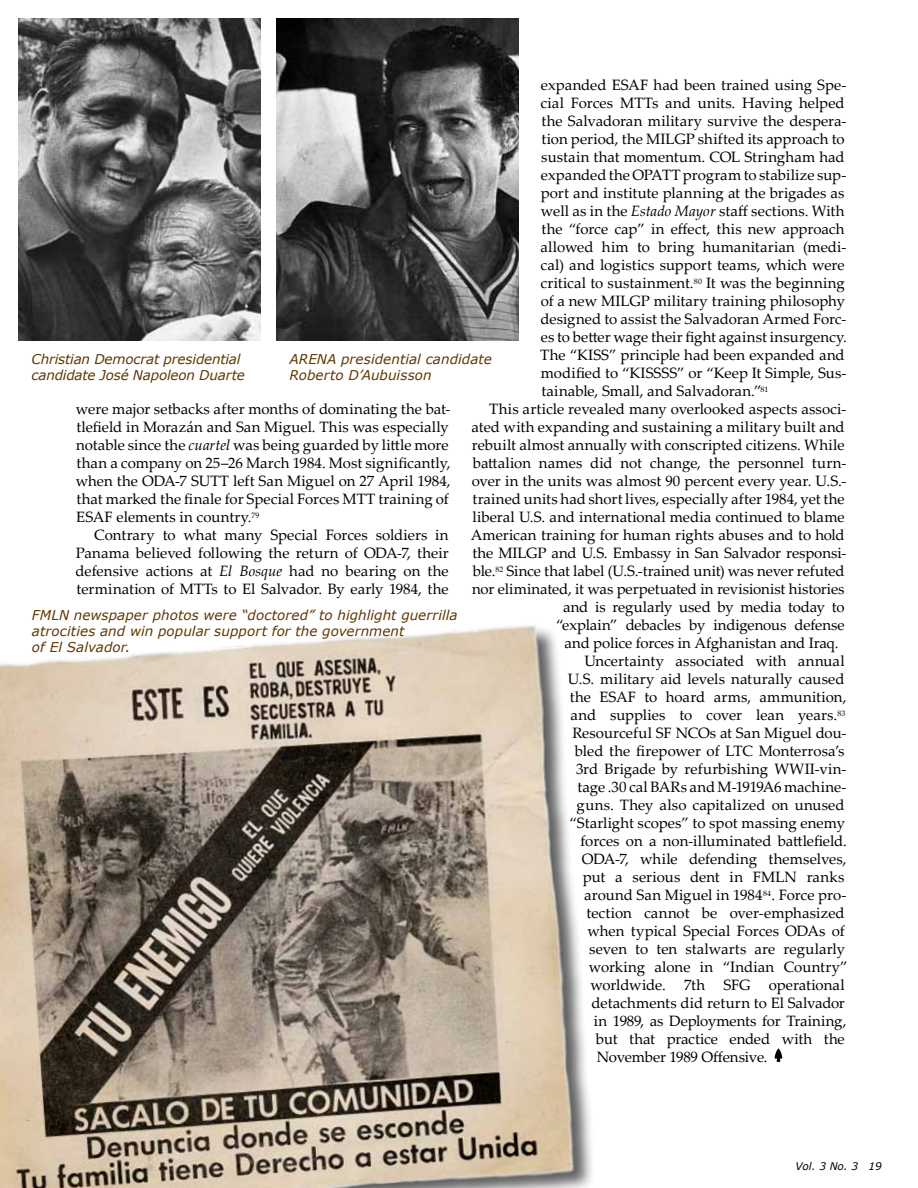
<style>
.page{position:relative;width:918px;height:1188px;background:#fff}
.page>*{position:absolute;margin:0;border:0;box-sizing:border-box;transform-origin:0 0}
.t1{font:15px/18px "Palatino Linotype";color:#000}
.t2{font:italic 13.5px/16.2px "Verdana";letter-spacing:.005em;color:#603700}
.t3{font:italic 13.5px/16.2px "Verdana";letter-spacing:-.015em;color:#603700}
.t4{font:italic 10.5px "Verdana";color:#000}
.s1{font-style:italic}
</style>
<div class="page">
<img style="left:0;top:625px;width:587px;height:563px">
<img style="left:0;top:1027px;width:1px;height:161px">
<img style="left:18px;top:18px;width:243px;height:323px">
<img style="left:276px;top:18px;width:243px;height:322px">
<svg style="left:775px;top:1048px;width:7px;height:14px"></svg>
<p class="t1" style="left:541px;top:75px;width:307px">expanded ESAF had been trained using Spe-</p>
<p class="t1" style="left:541px;top:93px;width:306px">cial Forces MTTs and units. Having helped</p>
<p class="t1" style="left:541px;top:111px;width:307px">the Salvadoran military survive the despera-</p>
<p class="t1" style="left:541px;top:129px;width:305px">tion period, the MILGP shifted its approach to</p>
<p class="t1" style="left:541px;top:147px;width:305px">sustain that momentum. COL Stringham had</p>
<p class="t1" style="left:541px;top:165px;width:307px">expanded the OPATT program to stabilize sup-</p>
<p class="t1" style="left:541px;top:183px;width:305px">port and institute planning at the brigades as</p>
<p class="t1" style="left:541px;top:201px;width:305px">well as in the <span class="s1">Estado Mayor</span> staff sections. With</p>
<p class="t1" style="left:541px;top:219px;width:305px">the “force cap” in effect, this new approach</p>
<p class="t1" style="left:541px;top:237px;width:308px">allowed him to bring humanitarian (medi-</p>
<p class="t1" style="left:541px;top:255px;width:306px">cal) and logistics support teams, which were</p>
<p class="t1" style="left:541px;top:273px;width:306px">critical to sustainment.<sup>80</sup> It was the beginning</p>
<p class="t1" style="left:541px;top:291px;width:306px">of a new MILGP military training philosophy</p>
<p class="t1" style="left:541px;top:309px;width:308px">designed to assist the Salvadoran Armed Forc-</p>
<p class="t1" style="left:541px;top:327px;width:308px">es to better wage their fight against insurgency.</p>
<p class="t1" style="left:540px;top:345px;width:306px">The “KISS” principle had been expanded and</p>
<p class="t1" style="left:541px;top:363px;width:307px">modified to “KISSSS” or “Keep It Simple, Sus-</p>
<p class="t1" style="left:541px;top:381px;width:228px">tainable, Small, and Salvadoran.”<sup>81</sup></p>
<p class="t1" style="left:489px;top:399px;width:359px">This article revealed many overlooked aspects associ-</p>
<p class="t1" style="left:472px;top:417px;width:375px">ated with expanding and sustaining a military built and</p>
<p class="t1" style="left:472px;top:435px;width:374px">rebuilt almost annually with conscripted citizens. While</p>
<p class="t1" style="left:473px;top:453px;width:375px">battalion names did not change, the personnel turn-</p>
<p class="t1" style="left:472px;top:471px;width:376px">over in the units was almost 90 percent every year. U.S.-</p>
<p class="t1" style="left:472px;top:489px;width:374px">trained units had short lives, especially after 1984, yet the</p>
<p class="t1" style="left:472px;top:507px;width:374px">liberal U.S. and international media continued to blame</p>
<p class="t1" style="left:471px;top:525px;width:376px">American training for human rights abuses and to hold</p>
<p class="t1" style="left:472px;top:543px;width:376px">the MILGP and U.S. Embassy in San Salvador responsi-</p>
<p class="t1" style="left:473px;top:561px;width:373px">ble.<sup>82</sup> Since that label (U.S.-trained unit) was never refuted</p>
<p class="t1" style="left:472px;top:579px;width:374px">nor eliminated, it was perpetuated in revisionist histories</p>
<p class="t1" style="left:563px;top:597px;width:283px">and is regularly used by media today to</p>
<p class="t1" style="left:556px;top:615px;width:290px">“explain” debacles by indigenous defense</p>
<p class="t1" style="left:565px;top:633px;width:275px">and police forces in Afghanistan and Iraq.</p>
<p class="t1" style="left:584px;top:651px;width:262px">Uncertainty associated with annual</p>
<p class="t1" style="left:568px;top:669px;width:278px">U.S. military aid levels naturally caused</p>
<p class="t1" style="left:570px;top:687px;width:278px">the ESAF to hoard arms, ammunition,</p>
<p class="t1" style="left:571px;top:705px;width:276px">and supplies to cover lean years.<sup>83</sup></p>
<p class="t1" style="left:572px;top:723px;width:276px">Resourceful SF NCOs at San Miguel dou-</p>
<p class="t1" style="left:575px;top:741px;width:271px">bled the firepower of LTC Monterrosa’s</p>
<p class="t1" style="left:576px;top:759px;width:272px">3rd Brigade by refurbishing WWII-vin-</p>
<p class="t1" style="left:577px;top:777px;width:271px">tage .30 cal BARs and M-1919A6 machine-</p>
<p class="t1" style="left:577px;top:795px;width:270px">guns. They also capitalized on unused</p>
<p class="t1" style="left:570px;top:813px;width:277px">“Starlight scopes” to spot massing enemy</p>
<p class="t1" style="left:580px;top:831px;width:268px">forces on a non-illuminated battlefield.</p>
<p class="t1" style="left:582px;top:849px;width:266px">ODA‑7, while defending themselves,</p>
<p class="t1" style="left:583px;top:867px;width:263px">put a serious dent in FMLN ranks</p>
<p class="t1" style="left:584px;top:885px;width:264px">around San Miguel in 1984<sup>84</sup>. Force pro-</p>
<p class="t1" style="left:586px;top:903px;width:260px">tection cannot be over-emphasized</p>
<p class="t1" style="left:587px;top:921px;width:259px">when typical Special Forces ODAs of</p>
<p class="t1" style="left:589px;top:939px;width:257px">seven to ten stalwarts are regularly</p>
<p class="t1" style="left:589px;top:957px;width:260px">working alone in “Indian Country”</p>
<p class="t1" style="left:590px;top:975px;width:256px">worldwide. 7th SFG operational</p>
<p class="t1" style="left:592px;top:993px;width:255px">detachments did return to El Salvador</p>
<p class="t1" style="left:594px;top:1011px;width:254px">in 1989, as Deployments for Training,</p>
<p class="t1" style="left:596px;top:1029px;width:250px">but that practice ended with the</p>
<p class="t1" style="left:597px;top:1047px;width:172px">November 1989 Offensive.</p>
<p class="t3" style="left:32px;top:351px;width:215px">Christian Democrat presidential candidate José Napoleon Duarte</p>
<p class="t2" style="left:290px;top:351px;width:204px">ARENA presidential candidate<br>Roberto D’Aubuisson</p>
<p class="t1" style="left:76px;top:399px;width:376px">were major setbacks after months of dominating the bat&shy;tlefield in Morazán and San Miguel. This was especially notable since the <span class="s1">cuartel</span> was being guarded by little more than a company on 25–26 March 1984. Most significantly, when the ODA‑7 SUTT left San Miguel on 27 April 1984, that marked the finale for Special Forces MTT training of ESAF elements in country.<sup>79</sup></p>
<p class="t1" style="left:76px;top:525px;width:375px;text-align:justify;text-indent:19px">Contrary to what many Special Forces soldiers in Panama believed following the return of ODA‑7, their defensive actions at <span class="s1">El Bosque</span> had no bearing on the termination of MTTs to El Salvador. By early 1984, the</p>
<p class="t2" style="left:32px;top:607px;width:427px">FMLN newspaper photos were “doctored” to highlight guerrilla atrocities and win popular support for the government<br>of El Salvador.</p>
<p class="t4" style="left:795px;top:1159px;width:88px">Vol. 3 No. 3 19</p>
</div>
